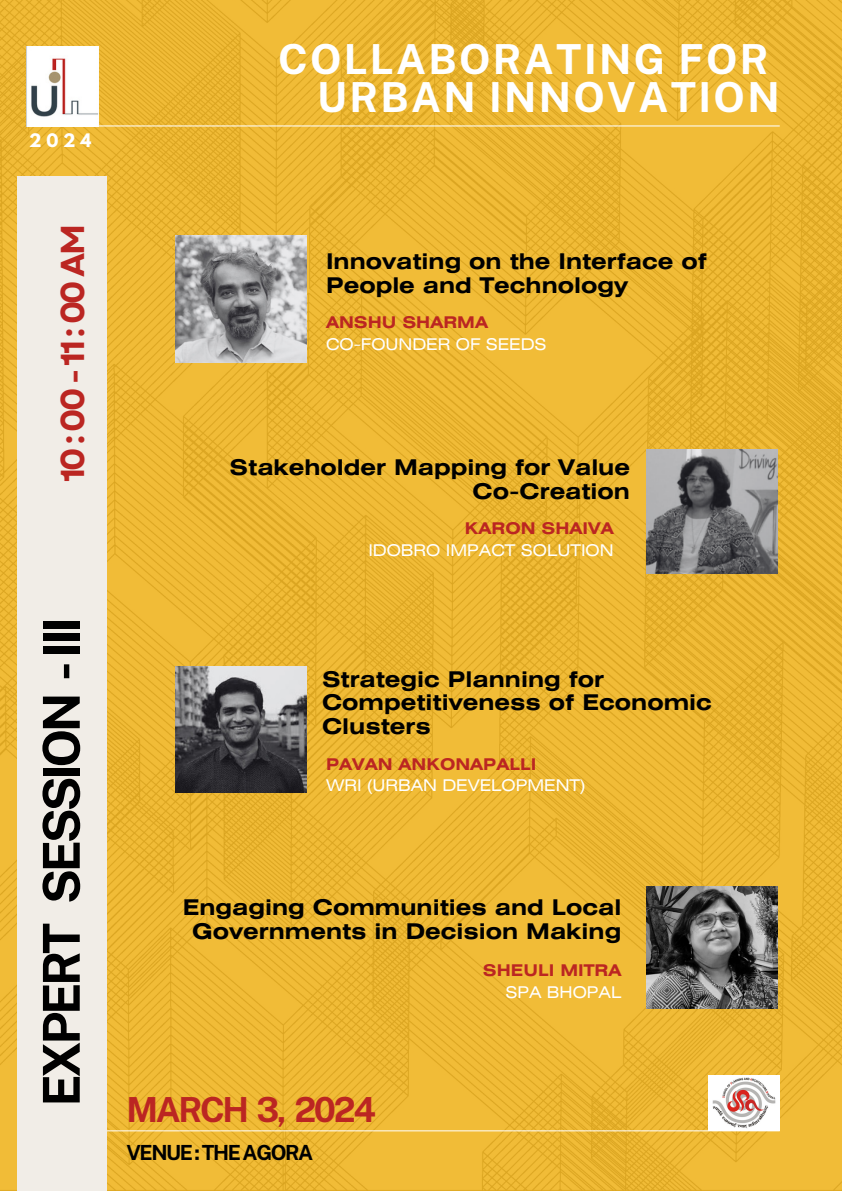
<style>
.page{position:relative;width:842px;height:1191px;background:#fff}
.page>*{position:absolute;margin:0;border:0;box-sizing:border-box;transform-origin:0 0}
.t1{font:700 50.9px "Public Sans";letter-spacing:-.07em;color:#000}
.t2{font:700 41.3px/37.9px "Public Sans";letter-spacing:.055em;color:#fff;text-align:right}
.t3{font:700 34.5px "Public Sans";letter-spacing:-.07em;color:#bb2622}
.t4{font:700 33.1px "Garet";letter-spacing:-.07em;color:#bb2622}
.t5{font:700 21.6px/23.6px "Helios Ext";color:#000}
.t6{font:700 20.8px "Public Sans";letter-spacing:-.07em;color:#000}
.t7{font:700 16.5px "League Spartan";color:#fff}
.t8{font:16.1px "Helios Ext";color:#fff}
.t9{font:700 16.1px "Helios Ext";color:#bb2622}
</style>
<div class="page">
<img style="left:0;top:0;width:842px;height:1190px">
<div style="left:18px;top:176px;width:89px;height:1014px;background:#f1ede7"></div>
<hr style="left:107px;top:1130px;width:673px;height:1px;background:#fff">
<img style="left:708px;top:1075px;width:71px;height:55px">
<hr style="left:43px;top:125px;width:737px;height:1px;background:#fff">
<img style="left:26px;top:47px;width:72px;height:80px">
<img style="left:646px;top:886px;width:131px;height:122px">
<img style="left:176px;top:235px;width:131px;height:128px">
<img style="left:647px;top:449px;width:130px;height:124px">
<img style="left:176px;top:666px;width:131px;height:126px">
<p class="t7" style="left:29px;top:132px;width:64px">2024</p>
<h2 class="t4" style="left:49px;top:482px;width:260px;rotate:-90deg">10:00-11:00AM</h2>
<p class="t1" style="left:31px;top:1106px;width:490px;rotate:-90deg">EXPERT SESSION -III</p>
<h5 class="t2" style="left:278px;top:40px;width:503px">COLLABORATING FOR<br>URBAN INNOVATION</h5>
<h5 class="t5" style="left:326px;top:251px;width:382px">Innovating on the Interface of<br>People and Technology</h5>
<p class="t9" style="left:326px;top:316px;width:164px">ANSHU SHARMA</p>
<p class="t8" style="left:326px;top:338px;width:222px">CO-FOUNDER OF SEEDS</p>
<h5 class="t5" style="left:230px;top:457px;width:402px;text-align:right">Stakeholder Mapping for Value<br>Co-Creation</h5>
<p class="t9" style="left:465px;top:522px;width:150px">KARON SHAIVA</p>
<p class="t8" style="left:368px;top:544px;width:247px">IDOBRO IMPACT SOLUTION</p>
<h5 class="t5" style="left:322px;top:669px;width:392px">Strategic Planning for<br>Competitiveness of Economic<br>Clusters</h5>
<p class="t9" style="left:326px;top:757px;width:212px">PAVAN ANKONAPALLI</p>
<p class="t8" style="left:326px;top:779px;width:261px">WRI (URBAN DEVELOPMENT)</p>
<p class="t5" style="left:183px;top:897px;width:440px;text-align:center">Engaging Communities and Local<br>Governments in Decision Making</p>
<p class="t3" style="left:126px;top:1089px;width:251px">MARCH 3, 2024</p>
<h3 class="t6" style="left:126px;top:1139px;width:188px">VENUE:THEAGORA</h3>
<p class="t9" style="left:483px;top:964px;width:140px">SHEULI MITRA</p>
<p class="t8" style="left:505px;top:986px;width:117px">SPA BHOPAL</p>
</div>
